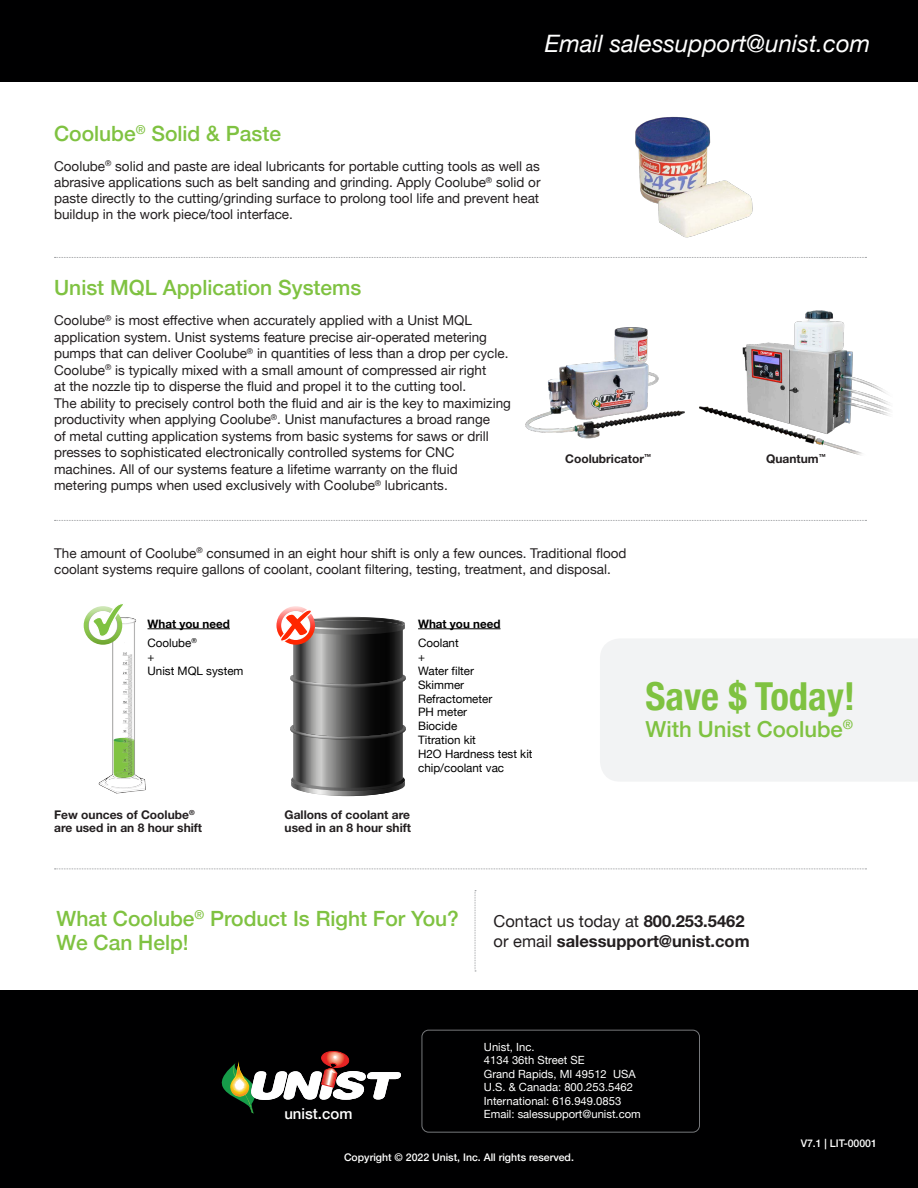
<style>
.page{position:relative;width:918px;height:1188px;background:#fff}
.page>*{position:absolute;margin:0;border:0;box-sizing:border-box;transform-origin:0 0}
.t1{font:700 condensed 38.55px "Helvetica Neue";color:#7fc241}
.t2{font:italic 24px "Helvetica Neue";color:#fff}
.t3{font:500 22.05px "Helvetica Neue";color:#7fc241}
.t4{font:500 21px "Helvetica Neue";color:#7fc241}
.t5{font:700 16.5px "Helvetica Neue";color:#231f20}
.t6{font:16.5px "Helvetica Neue";color:#231f20}
.t7{font:500 15px "Helvetica Neue";color:#fff}
.t8{font:13.5px/16.5px "Helvetica Neue";color:#231f20}
.t9{font:700 12px/13.5px "Helvetica Neue";color:#231f20}
.t10{font:700 11.55px/12.5px "Helvetica Neue";color:#000}
.t11{font:11.55px/14px "Helvetica Neue";color:#000}
.t12{font:11.25px "Helvetica Neue";color:#fff}
.t13{font:500 10.5px "Helvetica Neue";color:#fff}
.s1{font-weight:400}
.s2{font-weight:700}
</style>
<div class="page">
<div style="left:0;top:0;width:918px;height:81px;background:#000001"></div>
<div style="left:0;top:990px;width:918px;height:198px;background:#000001"></div>
<svg style="left:221px;top:1051px;width:180px;height:63px"></svg>
<div style="left:422px;top:1030px;width:278px;height:103px;border:1px solid #76787b;border-radius:7px"></div>
<img style="left:635px;top:116px;width:118px;height:122px">
<svg style="left:55px;top:257px;width:811px;height:1px"></svg>
<svg style="left:55px;top:520px;width:811px;height:1px"></svg>
<img style="left:525px;top:327px;width:160px;height:112px">
<img style="left:699px;top:310px;width:191px;height:145px">
<svg style="left:55px;top:869px;width:811px;height:1px"></svg>
<svg style="left:475px;top:890px;width:1px;height:82px"></svg>
<img style="left:98px;top:617px;width:53px;height:177px">
<hr style="left:148px;top:629px;width:82px;height:1px;background:#000">
<hr style="left:418px;top:629px;width:83px;height:1px;background:#000">
<div style="left:600px;top:639px;width:318px;height:142px;background:#f2f3f4"></div>
<svg style="left:84px;top:606px;width:38px;height:39px"></svg>
<svg style="left:88px;top:611px;width:30px;height:29px"></svg>
<svg style="left:92px;top:604px;width:33px;height:37px"></svg>
<svg style="left:276px;top:606px;width:39px;height:39px"></svg>
<svg style="left:279px;top:609px;width:127px;height:187px"></svg>
<p class="t2" style="left:545px;top:26px;width:327px">Email salessupport@unist.com</p>
<p class="t4" style="left:54px;top:117px;width:228px">Coolube<sup>®</sup> Solid &amp; Paste</p>
<p class="t8" style="left:54px;top:159px;width:488px;text-align:justify">Coolube<sup>®</sup> solid and paste are ideal lubricants for portable cutting tools as well as abrasive applications such as belt sanding and grinding. Apply Coolube<sup>®</sup> solid or paste directly to the cutting/grinding surface to prolong tool life and prevent heat buildup in the work piece/tool interface.</p>
<p class="t4" style="left:54px;top:271px;width:309px">Unist MQL Application Systems</p>
<p class="t8" style="left:54px;top:313px;width:456px">Coolube<sup>®</sup> is most effective when accurately applied with a Unist MQL application system. Unist systems feature precise air-operated metering pumps that can deliver Coolube<sup>®</sup> in quantities of less than a drop per cycle.<br>Coolube<sup>®</sup> is typically mixed with a small amount of compressed air right</p>
<p class="t8" style="left:54px;top:379px;width:414px">at the nozzle tip to disperse the fluid and propel it to the cutting tool.</p>
<p class="t8" style="left:54px;top:395px;width:458px">The ability to precisely control both the fluid and air is the key to maximizing productivity when applying Coolube<sup>®</sup>. Unist manufactures a broad range</p>
<p class="t8" style="left:54px;top:428px;width:436px">of metal cutting application systems from basic systems for saws or drill</p>
<p class="t8" style="left:54px;top:445px;width:402px">presses to sophisticated electronically controlled systems for CNC</p>
<p class="t8" style="left:54px;top:461px;width:405px">machines. All of our systems feature a lifetime warranty on the fluid</p>
<p class="t8" style="left:54px;top:478px;width:395px">metering pumps when used exclusively with Coolube<sup>®</sup> lubricants.</p>
<p class="t9" style="left:565px;top:452px;width:87px">Coolubricator<sup>™</sup></p>
<p class="t9" style="left:766px;top:452px;width:61px">Quantum<sup>™</sup></p>
<p class="t8" style="left:54px;top:545px;width:574px">The amount of Coolube<sup>®</sup> consumed in an eight hour shift is only a few ounces. Traditional flood coolant systems require gallons of coolant, coolant filtering, testing, treatment, and disposal.</p>
<p class="t10" style="left:148px;top:614px;width:84px;line-height:19px">What you need<br><span class="s1">Coolube</span><sup>®</sup></p>
<p class="t11" style="left:148px;top:650px;width:97px">+<br>Unist MQL system</p>
<p class="t10" style="left:418px;top:614px;width:84px;line-height:19px">What you need<br><span class="s1">Coolant</span></p>
<p class="t11" style="left:418px;top:650px;width:116px">+<br>Water filter<br>Skimmer<br>Refractometer<br>PH meter<br>Biocide<br>Titration kit<br>H2O Hardness test kit chip/coolant vac</p>
<p class="t10" style="left:53px;top:805px;width:148px">Few ounces of Coolube<sup>® </sup>are used in an 8 hour shift.</p>
<p class="t10" style="left:287px;top:805px;width:124px">Gallons of coolant are used in an 8 hour shift</p>
<p class="t9" style="left:54px;top:808px;width:150px">Few ounces of Coolube<sup>® </sup>are used in an 8 hour shift</p>
<p class="t9" style="left:285px;top:808px;width:127px">Gallons of coolant are</p>
<p class="t9" style="left:285px;top:822px;width:128px">used in an 8 hour shift</p>
<p class="t1" style="left:646px;top:665px;width:211px">Save $ Today!</p>
<p class="t3" style="left:646px;top:711px;width:209px">With Unist Coolube<sup>®</sup></p>
<p class="t4" style="left:57px;top:902px;width:404px">What Coolube<sup>®</sup> Product Is Right For You?</p>
<p class="t4" style="left:57px;top:926px;width:134px">We Can Help!</p>
<p class="t6" style="left:494px;top:909px;width:252px">Contact us today at <span class="s2">800.253.5462</span></p>
<p class="t5" style="left:494px;top:928px;width:258px"><span class="s1">or email</span> salessupport@unist.com</p>
<p class="t7" style="left:284px;top:1102px;width:70px">unist.com</p>
<p class="t12" style="left:484px;top:1039px;width:52px">Unist, Inc.</p>
<p class="t12" style="left:484px;top:1052px;width:102px">4134 36th Street SE</p>
<p class="t12" style="left:484px;top:1066px;width:153px">Grand Rapids, MI 49512 USA</p>
<p class="t12" style="left:484px;top:1079px;width:151px">U.S. &amp; Canada: 800.253.5462</p>
<p class="t12" style="left:484px;top:1093px;width:139px">International: 616.949.0853</p>
<p class="t12" style="left:484px;top:1106px;width:158px">Email: salessupport@unist.com</p>
<p class="t13" style="left:344px;top:1149px;width:231px">Copyright © 2022 Unist, Inc. All rights reserved.</p>
<p class="t13" style="left:801px;top:1135px;width:78px">V7.1 | LIT-00001</p>
</div>
